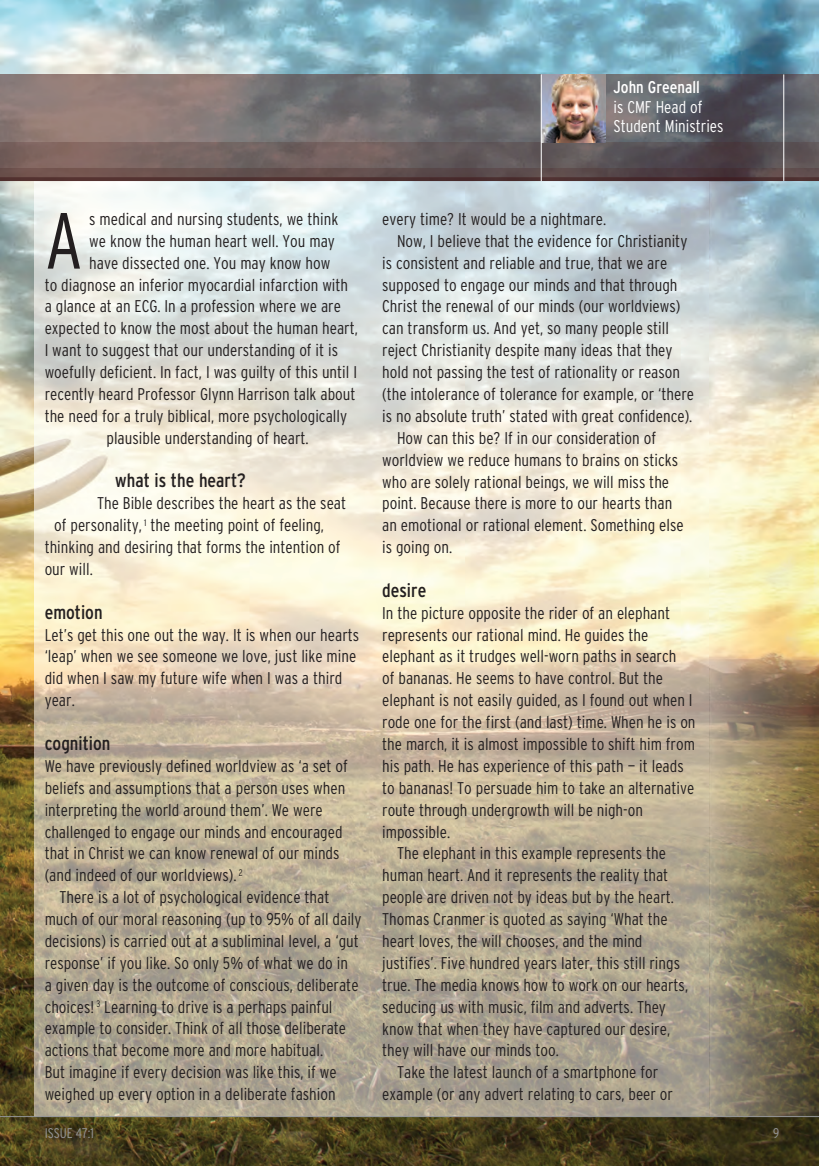
<style>
.page{position:relative;width:819px;height:1166px;background:#fff}
.page>*{position:absolute;margin:0;border:0;box-sizing:border-box;transform-origin:0 0}
.t1{font:300 condensed 79.45px "Interstate";color:#231f20}
.t2{font:condensed 19.25px "Interstate";color:#231f20}
.t3{font:300 condensed 16.97px/21.9px "Interstate";color:#231f20}
.t4{font:300 condensed 16.97px/19.2px "Interstate";color:#fff}
.t5{font:condensed 16.97px "Interstate";color:#fff}
.t6{font:300 condensed 14px "Interstate";color:#939598}
</style>
<div class="page">
<img style="left:0;top:0;width:819px;height:1166px">
<img style="left:35px;top:182px;width:784px;height:934px">
<hr style="left:0;top:1116px;width:819px;height:1px;background:#939598">
<img style="left:0;top:74px;width:819px;height:108px">
<img style="left:0;top:143px;width:819px;height:1px">
<img style="left:35px;top:181px;width:674px;height:1px">
<img style="left:709px;top:181px;width:110px;height:1px">
<img style="left:541px;top:74px;width:64px;height:68px">
<hr style="left:783px;top:74px;width:1px;height:107px;background:#fff">
<hr style="left:540px;top:74px;width:1px;height:107px;background:#fff">
<p class="t5" style="left:613px;top:78px;width:88px">John Greenall</p>
<p class="t4" style="left:613px;top:97px;width:112px">is cMf Head of<br>Student Ministries</p>
<h1 class="t1" style="left:45px;top:195px;width:40px">a</h1>
<p class="t3" style="left:89px;top:208px;width:250px">s medical and nursing students, we think</p>
<p class="t3" style="left:89px;top:230px;width:247px">we know the human heart well. You may</p>
<p class="t3" style="left:89px;top:252px;width:242px">have dissected one. You may know how</p>
<p class="t3" style="left:45px;top:274px;width:305px">to diagnose an inferior myocardial infarction with</p>
<p class="t3" style="left:45px;top:296px;width:298px">a glance at an Ecg. In a profession where we are</p>
<p class="t3" style="left:45px;top:317px;width:315px">expected to know the most about the human heart,</p>
<p class="t3" style="left:45px;top:339px;width:295px">I want to suggest that our understanding of it is</p>
<p class="t3" style="left:45px;top:361px;width:314px">woefully deficient. In fact, I was guilty of this until I</p>
<p class="t3" style="left:45px;top:383px;width:312px">recently heard professor glynn Harrison talk about</p>
<p class="t3" style="left:45px;top:405px;width:304px">the need for a truly biblical, more psychologically</p>
<p class="t3" style="left:106px;top:427px;width:204px">plausible understanding of heart.</p>
<p class="t2" style="left:115px;top:469px;width:132px">what is the heart?</p>
<p class="t3" style="left:97px;top:492px;width:251px">the bible describes the heart as the seat</p>
<p class="t3" style="left:54px;top:514px;width:271px">of personality, <sup>1</sup> the meeting point of feeling,</p>
<p class="t3" style="left:45px;top:536px;width:297px">thinking and desiring that forms the intention of</p>
<p class="t3" style="left:45px;top:558px;width:50px">our will.</p>
<p class="t2" style="left:45px;top:601px;width:59px">emotion</p>
<p class="t3" style="left:45px;top:624px;width:316px">let’s get this one out the way. It is when our hearts ‘leap’ when we see someone we love, just like mine did when I saw my future wife when I was a third year.</p>
<p class="t2" style="left:45px;top:732px;width:67px">cognition</p>
<p class="t3" style="left:45px;top:755px;width:304px">We have previously defined worldview as ‘a set of beliefs and assumptions that a person uses when interpreting the world around them’. We were challenged to engage our minds and encouraged that in christ we can know renewal of our minds (and indeed of our worldviews). <sup>2</sup></p>
<p class="t3" style="left:45px;top:886px;width:318px;text-indent:15px">there is a lot of psychological evidence that much of our moral reasoning (up to 95% of all daily decisions) is carried out at a subliminal level, a ‘gut response’ if you like. So only 5% of what we do in<br>a given day is the outcome of conscious, deliberate choices! <sup>3</sup> learning to drive is a perhaps painful example to consider. think of all those deliberate actions that become more and more habitual.<br>but imagine if every decision was like this, if we weighed up every option in a deliberate fashion</p>
<p class="t3" style="left:382px;top:208px;width:225px">every time? It would be a nightmare.</p>
<p class="t3" style="left:397px;top:230px;width:292px">now, I believe that the evidence for christianity</p>
<p class="t3" style="left:382px;top:252px;width:286px">is consistent and reliable and true, that we are</p>
<p class="t3" style="left:382px;top:274px;width:297px">supposed to engage our minds and that through</p>
<p class="t3" style="left:382px;top:296px;width:300px">christ the renewal of our minds (our worldviews)</p>
<p class="t3" style="left:382px;top:317px;width:288px">can transform us. and yet, so many people still</p>
<p class="t3" style="left:382px;top:339px;width:292px">reject christianity despite many ideas that they</p>
<p class="t3" style="left:382px;top:361px;width:299px">hold not passing the test of rationality or reason</p>
<p class="t3" style="left:382px;top:383px;width:313px">(the intolerance of tolerance for example, or ‘there</p>
<p class="t3" style="left:382px;top:405px;width:312px">is no absolute truth’ stated with great confidence).</p>
<p class="t3" style="left:397px;top:427px;width:260px">How can this be? If in our consideration of</p>
<p class="t3" style="left:382px;top:449px;width:297px">worldview we reduce humans to brains on sticks</p>
<p class="t3" style="left:382px;top:471px;width:288px">who are solely rational beings, we will miss the</p>
<p class="t3" style="left:382px;top:492px;width:291px">point. because there is more to our hearts than</p>
<p class="t3" style="left:382px;top:514px;width:303px">an emotional or rational element. Something else</p>
<p class="t3" style="left:382px;top:536px;width:72px">is going on.</p>
<p class="t2" style="left:382px;top:579px;width:46px">desire</p>
<p class="t3" style="left:382px;top:602px;width:289px">In the picture opposite the rider of an elephant</p>
<p class="t3" style="left:382px;top:624px;width:267px">represents our rational mind. He guides the</p>
<p class="t3" style="left:382px;top:646px;width:296px">elephant as it trudges well-worn paths in search</p>
<p class="t3" style="left:382px;top:667px;width:282px">of bananas. He seems to have control. but the</p>
<p class="t3" style="left:382px;top:689px;width:312px">elephant is not easily guided, as I found out when I</p>
<p class="t3" style="left:382px;top:711px;width:315px">rode one for the first (and last) time. When he is on</p>
<p class="t3" style="left:382px;top:733px;width:314px">the march, it is almost impossible to shift him from</p>
<p class="t3" style="left:382px;top:755px;width:303px">his path. He has experience of this path — it leads</p>
<p class="t3" style="left:382px;top:777px;width:313px">to bananas! to persuade him to take an alternative</p>
<p class="t3" style="left:382px;top:799px;width:262px">route through undergrowth will be nigh-on</p>
<p class="t3" style="left:382px;top:821px;width:69px">impossible.</p>
<p class="t3" style="left:397px;top:842px;width:270px">the elephant in this example represents the</p>
<p class="t3" style="left:382px;top:864px;width:287px">human heart. and it represents the reality that</p>
<p class="t3" style="left:382px;top:886px;width:293px">people are driven not by ideas but by the heart.</p>
<p class="t3" style="left:382px;top:908px;width:287px">thomas cranmer is quoted as saying ‘What the</p>
<p class="t3" style="left:382px;top:930px;width:262px">heart loves, the will chooses, and the mind</p>
<p class="t3" style="left:382px;top:952px;width:299px">justifies’. five hundred years later, this still rings</p>
<p class="t3" style="left:382px;top:974px;width:307px">true. the media knows how to work on our hearts,</p>
<p class="t3" style="left:382px;top:996px;width:285px">seducing us with music, film and adverts. they</p>
<p class="t3" style="left:382px;top:1018px;width:289px">know that when they have captured our desire,</p>
<p class="t3" style="left:382px;top:1039px;width:178px">they will have our minds too.</p>
<p class="t3" style="left:397px;top:1061px;width:262px">take the latest launch of a smartphone for</p>
<p class="t3" style="left:382px;top:1083px;width:292px">example (or any advert relating to cars, beer or</p>
<p class="t6" style="left:45px;top:1124px;width:51px">ISSUE 47:1</p>
<p class="t6" style="left:773px;top:1124px;width:8px">9</p>
</div>
